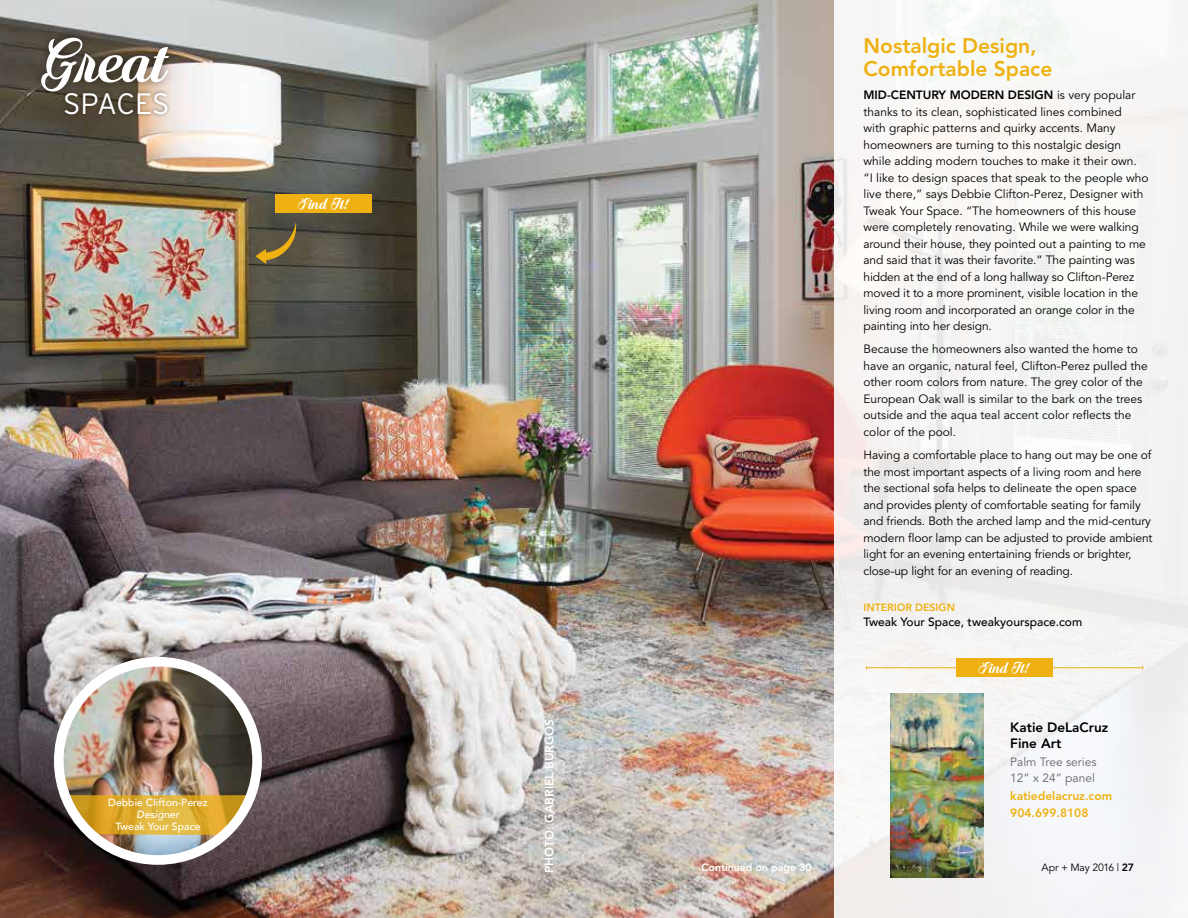
<style>
.page{position:relative;width:1188px;height:918px;background:#fff}
.page>*{position:absolute;margin:0;border:0;box-sizing:border-box;transform-origin:0 0}
.t1{font:65.25px "Quincho Script PERSONALUSE";letter-spacing:-.01em;color:#fff}
.t2{font:300 29.55px "Interstate";letter-spacing:-.01em;color:#fff}
.t3{font:800 21px/22.5px "Avenir";color:#eeb111}
.t4{font:16.35px "Quincho Script PERSONALUSE";color:#fff}
.t5{font:800 13.5px/16.2px "Avenir";color:#000}
.t6{font:12px/16.5px "Avenir";letter-spacing:-.01em;color:#000}
.t7{font:500 12px "Avenir";color:#000}
.t8{font:800 12px/16.5px "Avenir";color:#eeb111}
.t9{font:12px/16.5px "Avenir";color:#636466}
.t10{font:800 12px "Avenir";color:#fff}
.t11{font:500 10.5px "Avenir";color:#fff}
.t12{font:800 10.5px "Avenir";color:#fff}
.t13{font:800 10.5px "Avenir";color:#eeb111}
.t14{font:10.5px "Avenir";letter-spacing:-.01em;color:#000}
.t15{font:italic 500 10.5px "Avenir";color:#fff}
.s1{font-weight:800}
</style>
<div class="page">
<img style="left:0;top:0;width:834px;height:918px">
<div style="left:834px;top:0;width:354px;height:918px;background:#f5f5f4"></div>
<div style="left:276px;top:194px;width:96px;height:18px;background:#eeb111"></div>
<svg style="left:255px;top:222px;width:41px;height:42px;background:#706139"></svg>
<hr style="left:866px;top:667px;width:90px;height:1px;background:#eeb111">
<hr style="left:1053px;top:667px;width:90px;height:1px;background:#eeb111">
<div style="left:957px;top:659px;width:96px;height:18px;background:#eeb111"></div>
<div style="left:33px;top:29px;width:144px;height:71px;background:#000;opacity:.5"></div>
<div style="left:61px;top:88px;width:110px;height:30px;background:#000;opacity:.5"></div>
<img style="left:59px;top:662px;width:198px;height:198px;border-radius:99px">
<svg style="left:64px;top:795px;width:188px;height:41px;background:#d1a94a"></svg>
<div style="left:54px;top:657px;width:208px;height:208px;border:10px solid #fff;border-radius:50%"></div>
<img style="left:891px;top:694px;width:93px;height:183px">
<h1 class="t1" style="left:41px;top:23px;width:127px">Great</h1>
<h2 class="t2" style="left:63px;top:87px;width:108px">SPACES</h2>
<h3 class="t4" style="left:298px;top:194px;width:52px">Find It!</h3>
<p class="t11" style="left:108px;top:793px;width:101px">Debbie Clifton-Perez</p>
<p class="t15" style="left:137px;top:808px;width:44px">Designer</p>
<p class="t11" style="left:115px;top:817px;width:87px">Tweak Your Space</p>
<p class="t10" style="left:542px;top:873px;width:156px;rotate:-90deg">PHOTO: GABRIEL BURGOS</p>
<h3 class="t3" style="left:864px;top:35px;width:190px">Nostalgic Design,<br>Comfortable Space</h3>
<p class="t6" style="left:864px;top:87px;width:287px"><span class="s1">MID-CENTURY MODERN DESIGN</span> is very popular thanks to its clean, sophisticated lines combined<br>with graphic patterns and quirky accents. Many homeowners are turning to this nostalgic design while adding modern touches to make it their own. “I like to design spaces that speak to the people who live there,” says Debbie Clifton-Perez, Designer with Tweak Your Space. “The homeowners of this house were completely renovating. While we were walking around their house, they pointed out a painting to me and said that it was their favorite.” The painting was hidden at the end of a long hallway so Clifton-Perez moved it to a more prominent, visible location in the living room and incorporated an orange color in the painting into her design.</p>
<p class="t6" style="left:864px;top:341px;width:286px">Because the homeowners also wanted the home to have an organic, natural feel, Clifton-Perez pulled the other room colors from nature. The grey color of the European Oak wall is similar to the bark on the trees outside and the aqua teal accent color reflects the color of the pool.</p>
<p class="t6" style="left:864px;top:447px;width:291px">Having a comfortable place to hang out may be one of the most important aspects of a living room and here the sectional sofa helps to delineate the open space and provides plenty of comfortable seating for family and friends. Both the arched lamp and the mid-century modern floor lamp can be adjusted to provide ambient light for an evening entertaining friends or brighter, close-up light for an evening of reading.</p>
<p class="t13" style="left:864px;top:601px;width:93px">INTERIOR DESIGN</p>
<p class="t7" style="left:864px;top:611px;width:220px">Tweak Your Space, tweakyourspace.com</p>
<h3 class="t4" style="left:979px;top:658px;width:52px">Find It!</h3>
<p class="t5" style="left:1010px;top:719px;width:100px">Katie DeLaCruz<br>Fine Art</p>
<p class="t9" style="left:1010px;top:754px;width:88px">Palm Tree series<br>12” x 24” panel</p>
<p class="t8" style="left:1010px;top:788px;width:103px">katiedelacruz.com<br>904.699.8108</p>
<p class="t12" style="left:701px;top:861px;width:112px">Continued on page 30</p>
<p class="t14" style="left:1041px;top:861px;width:94px">Apr + May 2016 | <span class="s1">27</span></p>
</div>
